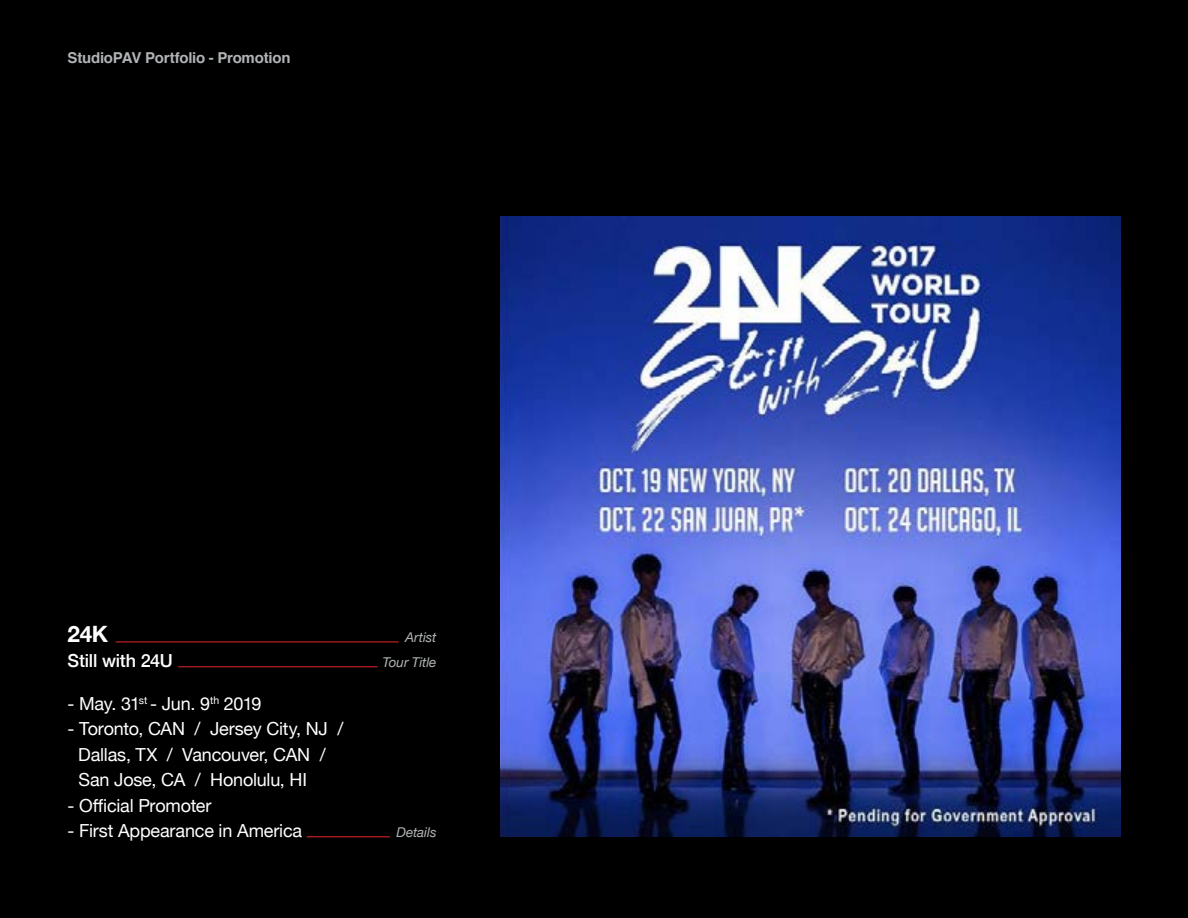
<style>
.page{position:relative;width:1188px;height:918px;background:#000}
.page>*{position:absolute;margin:0;border:0;box-sizing:border-box;transform-origin:0 0}
.t1{font:700 22.5px "Helvetica Neue";color:#fff}
.t2{font:18px/25.5px "Helvetica Neue";letter-spacing:-.01em;color:#fff}
.t3{font:500 18px "Helvetica Neue";letter-spacing:-.01em;color:#fff}
.t4{font:700 15px "Helvetica";letter-spacing:-.015em;color:#b1b4b6}
.t5{font:italic 13.5px/25px "Helvetica Neue";letter-spacing:-.01em;color:#b1b4b6;text-align:right}
</style>
<div class="page">
<hr style="left:307px;top:837px;width:83px;height:1px;background:#e9262a">
<hr style="left:116px;top:642px;width:283px;height:1px;background:#e9262a">
<hr style="left:178px;top:667px;width:200px;height:1px;background:#e9262a">
<img style="left:500px;top:216px;width:621px;height:621px">
<p class="t4" style="left:68px;top:46px;width:225px">StudioPAV Portfolio - Promotion</p>
<p class="t1" style="left:68px;top:616px;width:42px">24K</p>
<p class="t5" style="left:382px;top:625px;width:56px">Artist<br>Tour Title</p>
<p class="t3" style="left:68px;top:646px;width:107px">Still with 24U</p>
<p class="t2" style="left:68px;top:691px;width:196px">- May. 31<sup>st</sup> - Jun. 9<sup>th</sup> 2019</p>
<p class="t2" style="left:78px;top:717px;width:267px;text-indent:-11px">- Toronto, CAN / Jersey City, NJ /<br>Dallas, TX / Vancouver, CAN /<br>San Jose, CA / Honolulu, HI</p>
<p class="t2" style="left:67px;top:793px;width:145px">- Official Promoter</p>
<p class="t2" style="left:67px;top:819px;width:236px">- First Appearance in America</p>
<p class="t5" style="left:396px;top:820px;width:42px">Details</p>
</div>
